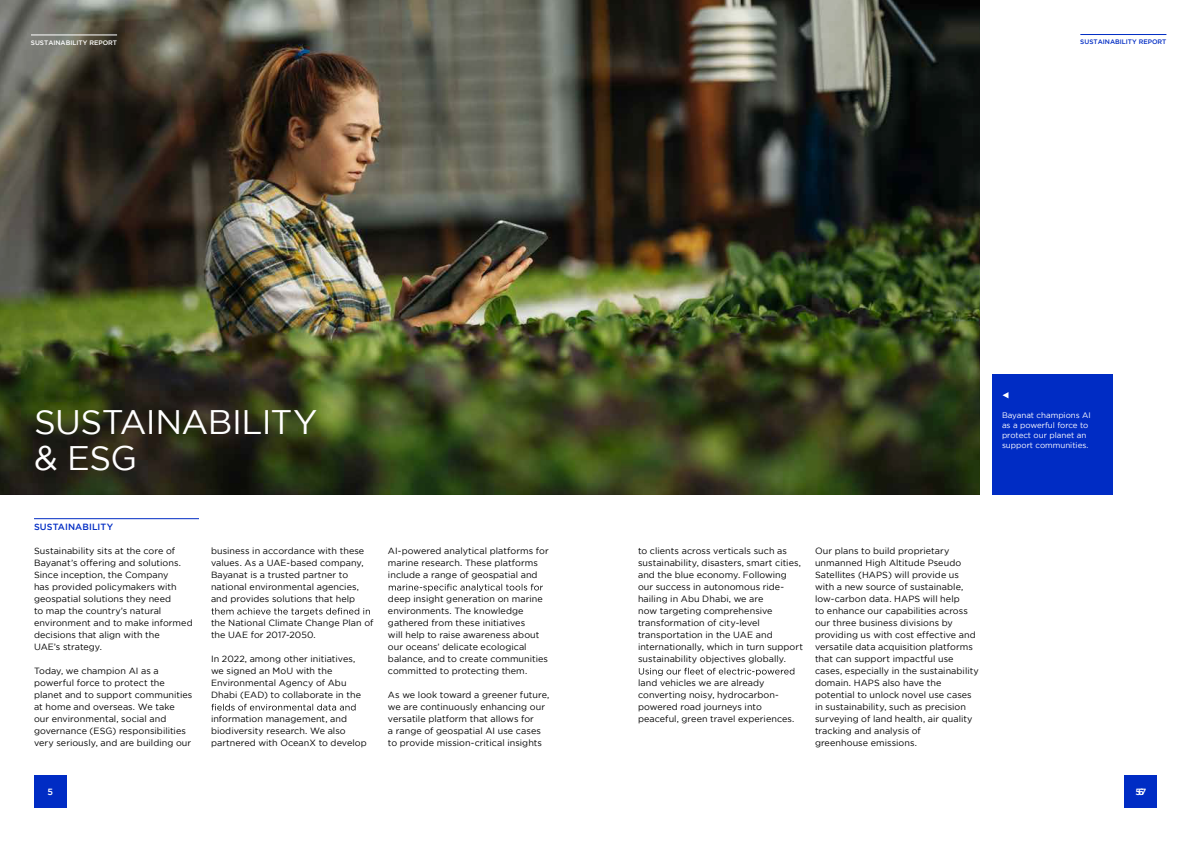
<style>
.page{position:relative;width:1191px;height:842px;background:#fff}
.page>*{position:absolute;margin:0;border:0;box-sizing:border-box;transform-origin:0 0}
.t1{font:34px/36px "Gotham";letter-spacing:-.015em;color:#fff}
.t2{font:9px/12px "Gotham";letter-spacing:.005em;color:#000}
.t3{font:500 9px "Gotham";letter-spacing:.01em;color:#002cc4}
.t4{font:500 9px "Gotham";color:#fff}
.t5{font:8px/10px "Gotham";color:#fff}
.t6{font:500 6.5px "Gotham";color:#fff}
.t7{font:500 6.5px "Gotham";color:#002cc4}
</style>
<div class="page">
<div style="left:1124px;top:776px;width:33px;height:32px;background:#002cc4"></div>
<div style="left:34px;top:776px;width:32px;height:32px;background:#002cc4"></div>
<img style="left:0;top:0;width:980px;height:494px">
<hr style="left:34px;top:518px;width:165px;height:1px;background:#002cc4">
<svg style="left:211px;top:608px;width:159px;height:8px"></svg>
<svg style="left:211px;top:704px;width:144px;height:6px"></svg>
<svg style="left:389px;top:584px;width:154px;height:8px"></svg>
<svg style="left:639px;top:668px;width:155px;height:8px"></svg>
<div style="left:992px;top:374px;width:120px;height:120px;background:#002cc4"></div>
<svg style="left:1002px;top:392px;width:6px;height:6px"></svg>
<hr style="left:1080px;top:34px;width:86px;height:1px;background:#002cc4">
<hr style="left:31px;top:35px;width:86px;height:1px;background:#fff">
<p class="t6" style="left:31px;top:39px;width:88px">SUSTAINABILITY REPORT</p>
<p class="t7" style="left:1080px;top:38px;width:88px">SUSTAINABILITY REPORT</p>
<h1 class="t1" style="left:34px;top:404px;width:285px">SUSTAINABILITY &amp; ESG</h1>
<p class="t3" style="left:34px;top:522px;width:81px">SUSTAINABILITY</p>
<p class="t2" style="left:34px;top:545px;width:160px">Sustainability sits at the core of<br>Bayanat’s offering and solutions.<br>Since inception, the Company<br>has provided policymakers with geospatial solutions they need<br>to map the country’s natural environment and to make informed decisions that align with the<br>UAE’s strategy.</p>
<p class="t2" style="left:34px;top:665px;width:160px">Today, we champion AI as a powerful force to protect the planet and to support communities at home and overseas. We take<br>our environmental, social and governance (ESG) responsibilities very seriously, and are building our</p>
<p class="t2" style="left:211px;top:545px;width:155px">business in accordance with these values. As a UAE-based company, Bayanat is a trusted partner to national environmental agencies, and provides solutions that help</p>
<p class="t2" style="left:211px;top:617px;width:164px">the National Climate Change Plan of the UAE for 2017-2050.</p>
<p class="t2" style="left:211px;top:653px;width:151px">In 2022, among other initiatives, we signed an MoU with the<br>Environmental Agency of Abu<br>Dhabi (EAD) to collaborate in the</p>
<p class="t2" style="left:211px;top:713px;width:157px">information management, and biodiversity research. We also partnered with OceanX to develop</p>
<p class="t2" style="left:388px;top:545px;width:162px">AI-powered analytical platforms for marine research. These platforms include a range of geospatial and</p>
<p class="t2" style="left:388px;top:593px;width:162px">deep insight generation on marine environments. The knowledge gathered from these initiatives<br>will help to raise awareness about our oceans’ delicate ecological balance, and to create communities committed to protecting them.</p>
<p class="t2" style="left:388px;top:689px;width:163px">As we look toward a greener future, we are continuously enhancing our versatile platform that allows for<br>a range of geospatial AI use cases to provide mission-critical insights</p>
<p class="t5" style="left:1002px;top:410px;width:90px">Bayanat champions AI as a powerful force to protect our planet an support communities.</p>
<p class="t2" style="left:638px;top:545px;width:166px">to clients across verticals such as sustainability, disasters, smart cities, and the blue economy. Following our success in autonomous ride&shy;hailing in Abu Dhabi, we are<br>now targeting comprehensive transformation of city-level transportation in the UAE and internationally, which in turn support sustainability objectives globally.</p>
<p class="t2" style="left:638px;top:677px;width:158px">land vehicles we are already converting noisy, hydrocarbon&shy;powered road journeys into peaceful, green travel experiences.</p>
<p class="t2" style="left:815px;top:545px;width:165px">Our plans to build proprietary unmanned High Altitude Pseudo<br>Satellites (HAPS) will provide us with a new source of sustainable, low-carbon data. HAPS will help<br>to enhance our capabilities across our three business divisions by providing us with cost effective and versatile data acquisition platforms that can support impactful use cases, especially in the sustainability domain. HAPS also have the potential to unlock novel use cases in sustainability, such as precision surveying of land health, air quality tracking and analysis of<br>greenhouse emissions.</p>
<p class="t4" style="left:1138px;top:787px;width:7px">6</p>
<p class="t4" style="left:47px;top:787px;width:7px">5</p>
<p class="t4" style="left:1135px;top:787px;width:12px">57</p>
</div>
